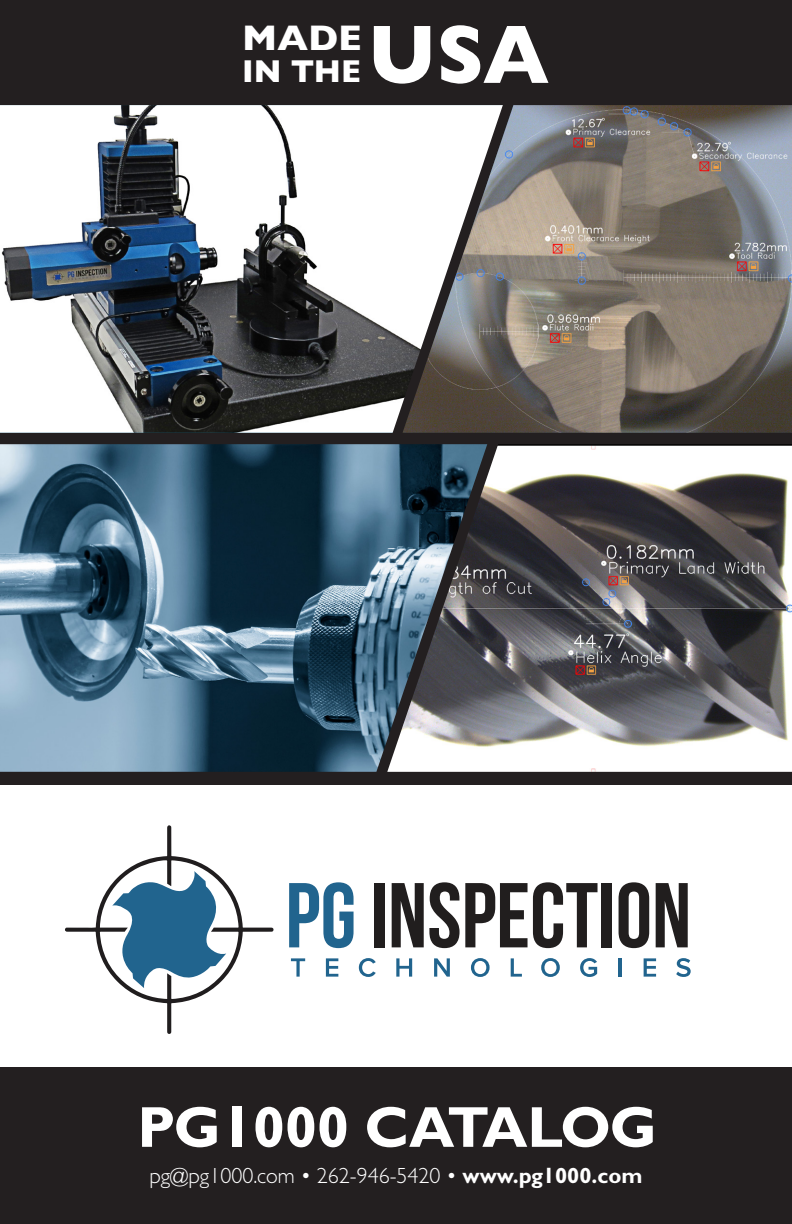
<style>
.page{position:relative;width:792px;height:1224px;background:#fff}
.page>*{position:absolute;margin:0;border:0;box-sizing:border-box;transform-origin:0 0}
.t1{font:800 84px "Gill Sans";color:#fff;scale:.94 1}
.t2{font:700 58px "Gill Sans";color:#fff}
.t3{font:800 36px "Gill Sans";color:#fff}
.t4{font:800 32px "Gill Sans";color:#fff;scale:.96 1}
.t5{font:300 22px "Gill Sans";color:#fff}
.s1{font-weight:700}
</style>
<div class="page">
<div style="left:0;top:1067px;width:792px;height:157px;background:#231f20"></div>
<div style="left:0;top:0;width:792px;height:785px;background:#231f20"></div>
<img style="left:0;top:105px;width:382px;height:328px">
<img style="left:0;top:444px;width:387px;height:328px">
<img style="left:387px;top:444px;width:405px;height:328px">
<svg style="left:382px;top:105px;width:141px;height:350px"></svg>
<svg style="left:65px;top:825px;width:209px;height:209px"></svg>
<svg style="left:112px;top:871px;width:114px;height:117px"></svg>
<svg style="left:289px;top:882px;width:65px;height:66px"></svg>
<div style="left:374px;top:883px;width:10px;height:64px;background:#211e1e"></div>
<svg style="left:392px;top:882px;width:206px;height:66px"></svg>
<div style="left:602px;top:883px;width:10px;height:64px;background:#211e1e"></div>
<svg style="left:619px;top:882px;width:30px;height:66px"></svg>
<svg style="left:656px;top:883px;width:32px;height:64px"></svg>
<svg style="left:291px;top:958px;width:14px;height:19px"></svg>
<svg style="left:326px;top:958px;width:12px;height:19px"></svg>
<svg style="left:359px;top:958px;width:17px;height:19px"></svg>
<svg style="left:396px;top:958px;width:16px;height:19px"></svg>
<svg style="left:434px;top:958px;width:16px;height:19px"></svg>
<svg style="left:471px;top:958px;width:19px;height:19px"></svg>
<svg style="left:511px;top:958px;width:11px;height:19px"></svg>
<svg style="left:541px;top:958px;width:19px;height:19px"></svg>
<svg style="left:580px;top:958px;width:17px;height:19px"></svg>
<hr style="left:619px;top:958px;width:3px;height:19px;background:#21648e">
<svg style="left:644px;top:958px;width:12px;height:19px"></svg>
<svg style="left:676px;top:958px;width:15px;height:19px"></svg>
<img style="left:403px;top:105px;width:389px;height:328px">
<p class="t3" style="left:242px;top:17px;width:121px">MADE</p>
<p class="t4" style="left:242px;top:53px;width:125px">IN THE</p>
<p class="t1" style="left:368px;top:5px;width:194px">USA</p>
<p class="t2" style="left:138px;top:1091px;width:521px">PG1000 CATALOG</p>
<p class="t5" style="left:149px;top:1162px;width:495px">pg@pg1000.com • 262-946-5420 • <span class="s1">www.pg1000.com</span></p>
</div>
